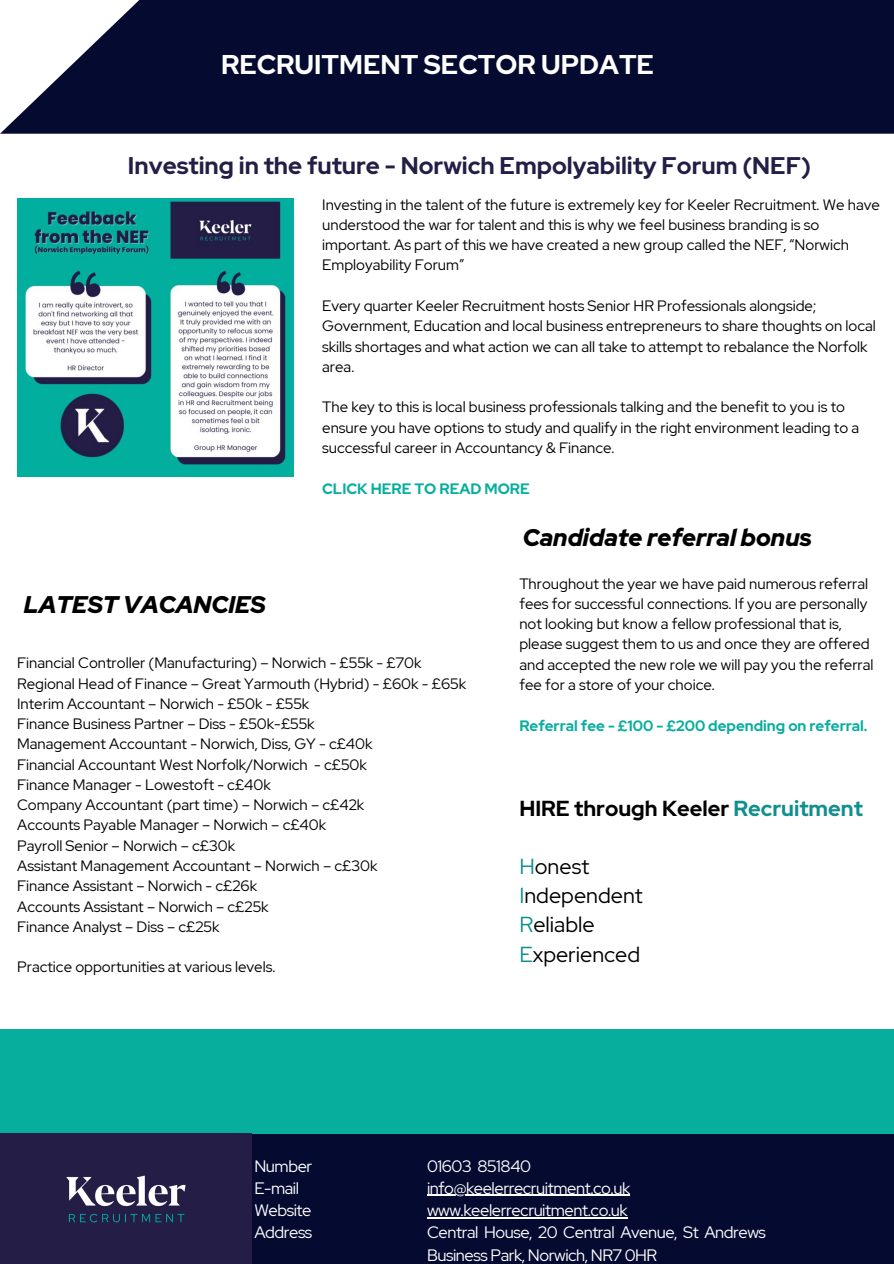
<style>
.page{position:relative;width:894px;height:1264px;background:#fff}
.page>*{position:absolute;margin:0;border:0;box-sizing:border-box;transform-origin:0 0}
.t1{font:700 27px "Red Hat Display";color:#fff}
.t2{font:700 24px "Red Hat Display";color:#231e45}
.t3{font:italic 900 24px "Red Hat Display";color:#000}
.t4{font:21.6px "Red Hat Display";color:#000}
.t5{font:700 21.6px "Red Hat Display";color:#000}
.t6{font:16.5px/22.5px "Red Hat Display";letter-spacing:-.025em;color:#fff}
.t7{font:15px/20.2px "Red Hat Display";color:#000}
.t8{font:700 15px "Red Hat Display";color:#07ae9e}
.s1{color:#108f8c}
</style>
<div class="page">
<div style="left:0;top:0;width:893px;height:134px;background:#050a30"></div>
<div style="left:0;top:1103px;width:893px;height:160px;background:#050a30"></div>
<div style="left:0;top:1029px;width:893px;height:104px;background:#07ae9e"></div>
<hr style="left:427px;top:1194px;width:202px;height:1px;background:#fff">
<hr style="left:427px;top:1216px;width:200px;height:2px;background:#fff">
<img style="left:17px;top:198px;width:276px;height:279px">
<div style="left:0;top:1133px;width:251px;height:130px;background:#241e46"></div>
<p class="t1" style="left:221px;top:46px;width:434px">RECRUITMENT SECTOR UPDATE</p>
<p class="t2" style="left:128px;top:149px;width:684px">Investing in the future - Norwich Empolyability Forum (NEF)</p>
<p class="t7" style="left:322px;top:194px;width:559px">Investing in the talent of the future is extremely key for Keeler Recruitment. We have understood the war for talent and this is why we feel business branding is so important. As part of this we have created a new group called the NEF, “Norwich Employability Forum”</p>
<p class="t7" style="left:322px;top:295px;width:555px">Every quarter Keeler Recruitment hosts Senior HR Professionals alongside; Government, Education and local business entrepreneurs to share thoughts on local skills shortages and what action we can all take to attempt to rebalance the Norfolk area.</p>
<p class="t7" style="left:322px;top:397px;width:538px">The key to this is local business professionals talking and the benefit to you is to ensure you have options to study and qualify in the right environment leading to a successful career in Accountancy &amp; Finance.</p>
<p class="t8" style="left:322px;top:478px;width:209px">CLICK HERE TO READ MORE</p>
<p class="t3" style="left:24px;top:588px;width:243px">LATEST VACANCIES</p>
<p class="t7" style="left:17px;top:652px;width:405px">Financial Controller (Manufacturing) – Norwich - £55k - £70k</p>
<p class="t7" style="left:17px;top:673px;width:450px">Regional Head of Finance – Great Yarmouth (Hybrid) - £60k - £65k</p>
<p class="t7" style="left:17px;top:693px;width:294px">Interim Accountant – Norwich - £50k - £55k</p>
<p class="t7" style="left:17px;top:713px;width:299px">Finance Business Partner – Diss - £50k-£55k</p>
<p class="t7" style="left:17px;top:734px;width:357px">Management Accountant - Norwich, Diss, GY - c£40k</p>
<p class="t7" style="left:17px;top:754px;width:351px">Financial Accountant West Norfolk/Norwich - c£50k</p>
<p class="t7" style="left:17px;top:774px;width:255px">Finance Manager - Lowestoft - c£40k</p>
<p class="t7" style="left:17px;top:794px;width:348px">Company Accountant (part time) – Norwich – c£42k</p>
<p class="t7" style="left:17px;top:815px;width:310px">Accounts Payable Manager – Norwich – c£40k</p>
<p class="t7" style="left:17px;top:835px;width:219px">Payroll Senior – Norwich – c£30k</p>
<p class="t7" style="left:17px;top:855px;width:362px">Assistant Management Accountant – Norwich – c£30k</p>
<p class="t7" style="left:17px;top:875px;width:241px">Finance Assistant – Norwich - c£26k</p>
<p class="t7" style="left:17px;top:896px;width:253px">Accounts Assistant – Norwich – c£25k</p>
<p class="t7" style="left:17px;top:916px;width:204px">Finance Analyst – Diss – c£25k</p>
<p class="t7" style="left:17px;top:956px;width:260px">Practice opportunities at various levels.</p>
<p class="t3" style="left:522px;top:522px;width:290px">Candidate referral bonus</p>
<p class="t7" style="left:519px;top:573px;width:355px">Throughout the year we have paid numerous referral fees for successful connections. If you are personally not looking but know a fellow professional that is, please suggest them to us and once they are offered and accepted the new role we will pay you the referral fee for a store of your choice.</p>
<p class="t8" style="left:519px;top:715px;width:349px">Referral fee - £100 - £200 depending on referral.</p>
<p class="t5" style="left:519px;top:793px;width:345px">HIRE through Keeler <span class="s1">Recruitment</span></p>
<p class="t4" style="left:519px;top:852px;width:71px"><span class="s1">H</span>onest</p>
<p class="t4" style="left:519px;top:881px;width:125px"><span class="s1">I</span>ndependent</p>
<p class="t4" style="left:519px;top:910px;width:77px"><span class="s1">R</span>eliable</p>
<p class="t4" style="left:519px;top:939px;width:122px"><span class="s1">E</span>xperienced</p>
<p class="t6" style="left:254px;top:1154px;width:59px">Number</p>
<p class="t6" style="left:254px;top:1176px;width:46px">E-mail</p>
<p class="t6" style="left:254px;top:1198px;width:59px">Website</p>
<p class="t6" style="left:254px;top:1221px;width:59px">Address</p>
<p class="t6" style="left:427px;top:1154px;width:106px">01603 851840</p>
<p class="t6" style="left:427px;top:1176px;width:205px">info@keelerrecruitment.co.uk</p>
<p class="t6" style="left:427px;top:1198px;width:202px">www.keelerrecruitment.co.uk</p>
<p class="t6" style="left:427px;top:1220px;width:340px">Central House, 20 Central Avenue, St Andrews<br>Business Park, Norwich, NR7 0HR</p>
</div>
